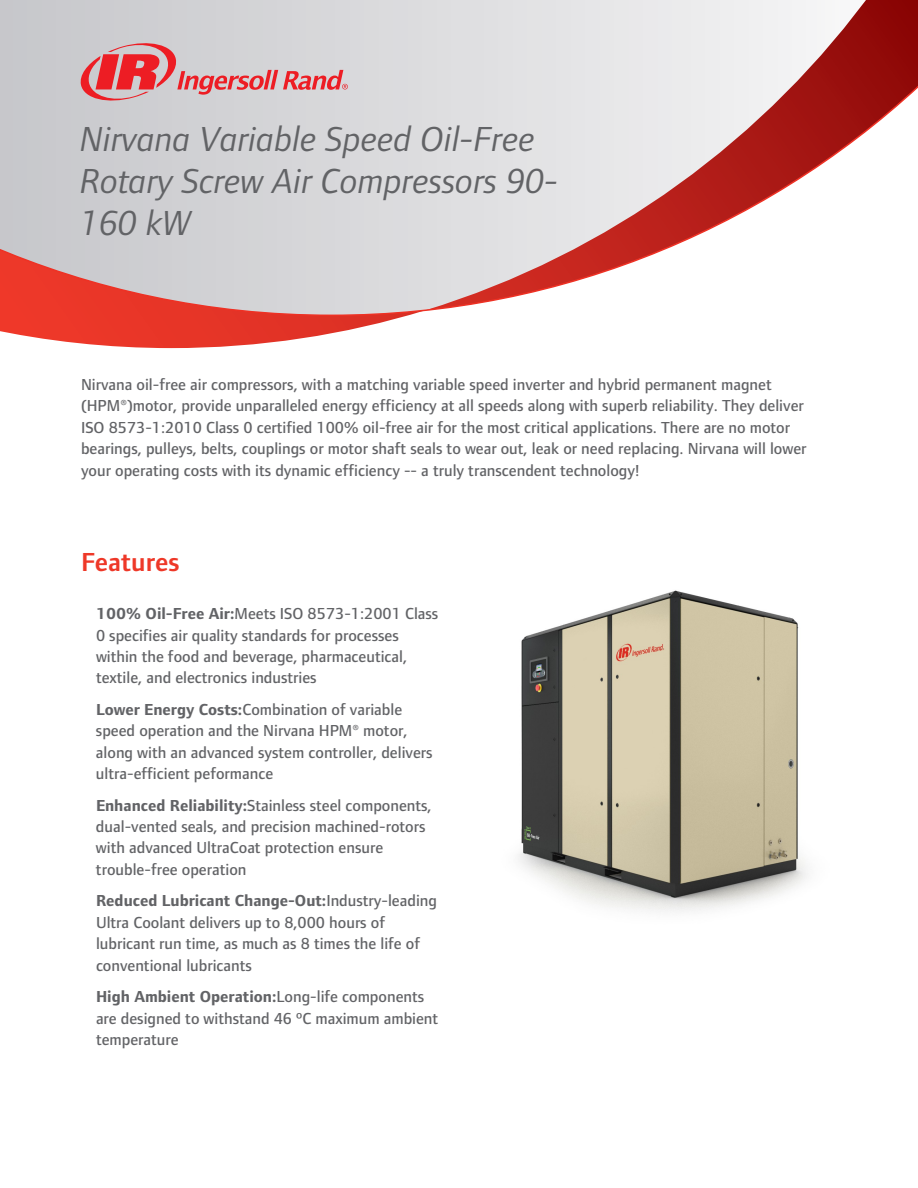
<style>
.page{position:relative;width:918px;height:1188px;background:#fff}
.page>*{position:absolute;margin:0;border:0;box-sizing:border-box;transform-origin:0 0}
.t1{font:italic 36px/41.5px "Foundry Form Sans";color:#626366}
.t2{font:600 27px "Foundry Form Sans";color:#ee3828}
.t3{font:500 16.5px/21.5px "Foundry Form Sans";color:#626366}
.s1{font-weight:700}
</style>
<div class="page">
<svg style="left:0;top:0;width:918px;height:348px"></svg>
<svg style="left:0;top:71px;width:918px;height:245px"></svg>
<svg style="left:81px;top:43px;width:267px;height:58px;background:#d8a4a8"></svg>
<img style="left:518px;top:590px;width:290px;height:322px">
<h1 class="t1" style="left:80px;top:119px;width:480px">Nirvana Variable Speed Oil-Free<br>Rotary Screw Air Compressors 90-<br>160 kW</h1>
<p class="t3" style="left:81px;top:374px;width:727px">Nirvana oil-free air compressors, with a matching variable speed inverter and hybrid permanent magnet (HPM®)motor, provide unparalleled energy efficiency at all speeds along with superb reliability. They deliver ISO 8573-1:2010 Class 0 certified 100% oil-free air for the most critical applications. There are no motor bearings, pulleys, belts, couplings or motor shaft seals to wear out, leak or need replacing. Nirvana will lower your operating costs with its dynamic efficiency -- a truly transcendent technology!</p>
<h2 class="t2" style="left:81px;top:547px;width:100px">Features</h2>
<p class="t3" style="left:96px;top:603px;width:344px"><span class="s1">100% Oil-Free Air:</span>Meets ISO 8573-1:2001 Class 0 specifies air quality standards for processes within the food and beverage, pharmaceutical, textile, and electronics industries</p>
<p class="t3" style="left:96px;top:699px;width:338px"><span class="s1">Lower Energy Costs:</span>Combination of variable speed operation and the Nirvana HPM® motor, along with an advanced system controller, delivers ultra-efficient peformance</p>
<p class="t3" style="left:96px;top:795px;width:337px"><span class="s1">Enhanced Reliability:</span>Stainless steel components, dual-vented seals, and precision machined-rotors with advanced UltraCoat protection ensure trouble-free operation</p>
<p class="t3" style="left:96px;top:891px;width:343px"><span class="s1">Reduced Lubricant Change-Out:</span>Industry-leading Ultra Coolant delivers up to 8,000 hours of lubricant run time, as much as 8 times the life of conventional lubricants</p>
<p class="t3" style="left:96px;top:986px;width:344px"><span class="s1">High Ambient Operation:</span>Long-life components are designed to withstand 46 ºC maximum ambient temperature</p>
</div>
